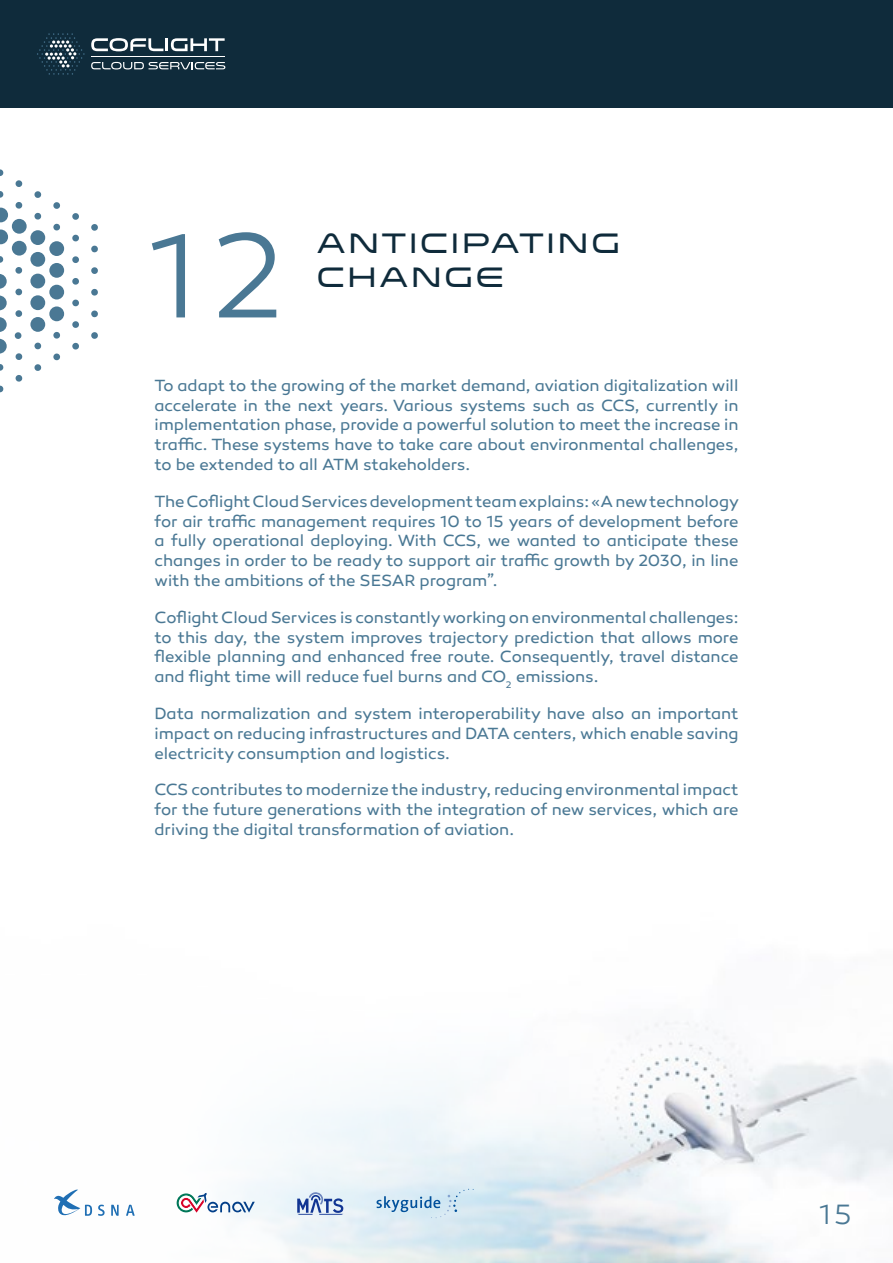
<style>
.page{position:relative;width:893px;height:1263px;background:#fff}
.page>*{position:absolute;margin:0;border:0;box-sizing:border-box;transform-origin:0 0}
.t1{font:300 122.55px "Canaro";color:#4a7894}
.t2{font:28.5px/34.2px "Venera 700";letter-spacing:.1em;color:#0f2b3b}
.t3{font:300 28.5px "Canaro";color:#4a7894}
.t4{font:16.5px/19.8px "Canaro";letter-spacing:-.005em;color:#4a7894;text-align:justify}
</style>
<div class="page">
<img style="left:75px;top:1021px;width:818px;height:242px">
<div style="left:0;top:0;width:893px;height:107px;background:#0f2b3b"></div>
<hr style="left:91px;top:56px;width:134px;height:1px;background:#fff">
<svg style="left:37px;top:33px;width:48px;height:42px"></svg>
<svg style="left:91px;top:62px;width:134px;height:7px"></svg>
<svg style="left:91px;top:38px;width:134px;height:13px"></svg>
<svg style="left:98px;top:1204px;width:7px;height:12px"></svg>
<svg style="left:126px;top:1204px;width:9px;height:12px"></svg>
<svg style="left:111px;top:1204px;width:8px;height:12px"></svg>
<svg style="left:54px;top:1190px;width:38px;height:26px"></svg>
<svg style="left:177px;top:1193px;width:78px;height:19px"></svg>
<svg style="left:376px;top:1189px;width:98px;height:29px"></svg>
<svg style="left:297px;top:1192px;width:46px;height:23px"></svg>
<svg style="left:16px;top:202px;width:6px;height:7px"></svg>
<svg style="left:16px;top:180px;width:6px;height:7px"></svg>
<svg style="left:0;top:191px;width:4px;height:7px"></svg>
<svg style="left:0;top:169px;width:4px;height:7px"></svg>
<svg style="left:91px;top:332px;width:7px;height:7px"></svg>
<svg style="left:72px;top:342px;width:7px;height:8px"></svg>
<svg style="left:91px;top:310px;width:7px;height:8px"></svg>
<svg style="left:72px;top:321px;width:7px;height:7px"></svg>
<svg style="left:91px;top:289px;width:7px;height:7px"></svg>
<svg style="left:72px;top:299px;width:7px;height:7px"></svg>
<svg style="left:53px;top:332px;width:7px;height:7px"></svg>
<svg style="left:72px;top:278px;width:7px;height:7px"></svg>
<svg style="left:91px;top:267px;width:7px;height:7px"></svg>
<svg style="left:91px;top:246px;width:7px;height:7px"></svg>
<svg style="left:72px;top:256px;width:7px;height:7px"></svg>
<svg style="left:91px;top:224px;width:7px;height:7px"></svg>
<svg style="left:72px;top:235px;width:7px;height:7px"></svg>
<svg style="left:72px;top:213px;width:7px;height:7px"></svg>
<svg style="left:53px;top:224px;width:7px;height:7px"></svg>
<svg style="left:53px;top:202px;width:7px;height:7px"></svg>
<svg style="left:34px;top:213px;width:8px;height:7px"></svg>
<svg style="left:34px;top:191px;width:7px;height:7px"></svg>
<svg style="left:16px;top:375px;width:7px;height:7px"></svg>
<svg style="left:0;top:385px;width:4px;height:8px"></svg>
<svg style="left:0;top:364px;width:4px;height:7px"></svg>
<svg style="left:34px;top:364px;width:8px;height:7px"></svg>
<svg style="left:34px;top:342px;width:8px;height:8px"></svg>
<svg style="left:16px;top:353px;width:7px;height:7px"></svg>
<svg style="left:53px;top:353px;width:7px;height:7px"></svg>
<svg style="left:15px;top:267px;width:7px;height:7px"></svg>
<svg style="left:0;top:256px;width:4px;height:7px"></svg>
<svg style="left:15px;top:332px;width:7px;height:7px"></svg>
<svg style="left:15px;top:310px;width:8px;height:7px"></svg>
<svg style="left:15px;top:288px;width:8px;height:7px"></svg>
<div style="left:49px;top:306px;width:15px;height:15px;background:#4a7894;border-radius:50%"></div>
<div style="left:30px;top:317px;width:15px;height:15px;background:#4a7894;border-radius:50%"></div>
<svg style="left:0;top:339px;width:7px;height:15px"></svg>
<svg style="left:0;top:317px;width:7px;height:15px"></svg>
<svg style="left:0;top:296px;width:7px;height:14px"></svg>
<svg style="left:0;top:274px;width:7px;height:15px"></svg>
<div style="left:30px;top:295px;width:15px;height:15px;background:#4a7894;border-radius:50%"></div>
<div style="left:30px;top:274px;width:15px;height:14px;background:#4a7894;border-radius:50%"></div>
<div style="left:30px;top:252px;width:15px;height:15px;background:#4a7894;border-radius:50%"></div>
<div style="left:12px;top:241px;width:15px;height:15px;background:#4a7894;border-radius:50%"></div>
<div style="left:12px;top:219px;width:15px;height:15px;background:#4a7894;border-radius:50%"></div>
<svg style="left:0;top:229px;width:8px;height:15px"></svg>
<svg style="left:0;top:208px;width:8px;height:14px"></svg>
<div style="left:30px;top:230px;width:15px;height:15px;background:#4a7894;border-radius:50%"></div>
<div style="left:49px;top:285px;width:15px;height:14px;background:#4a7894;border-radius:50%"></div>
<div style="left:49px;top:263px;width:15px;height:15px;background:#4a7894;border-radius:50%"></div>
<div style="left:49px;top:241px;width:15px;height:15px;background:#4a7894;border-radius:50%"></div>
<h1 class="t1" style="left:149px;top:205px;width:135px">12</h1>
<h2 class="t2" style="left:317px;top:227px;width:304px">ANTICIPATING<br>CHANGE</h2>
<p class="t4" style="left:154px;top:375px;width:585px">To adapt to the growing of the market demand, aviation digitalization will accelerate in the next years. Various systems such as CCS, currently in implementation phase, provide a powerful solution to meet the increase in traffic. These systems have to take care about environmental challenges, to be extended to all ATM stakeholders.</p>
<p class="t4" style="left:154px;top:491px;width:586px">The Coflight Cloud Services development team explains: «A new technology for air traffic management requires 10 to 15 years of development before a fully operational deploying. With CCS, we wanted to anticipate these changes in order to be ready to support air traffic growth by 2030, in line with the ambitions of the SESAR program”.</p>
<p class="t4" style="left:154px;top:607px;width:585px">Coflight Cloud Services is constantly working on environmental challenges: to this day, the system improves trajectory prediction that allows more flexible planning and enhanced free route. Consequently, travel distance and flight time will reduce fuel burns and CO<sub>2</sub> emissions.</p>
<p class="t4" style="left:154px;top:704px;width:585px">Data normalization and system interoperability have also an important impact on reducing infrastructures and DATA centers, which enable saving electricity consumption and logistics.</p>
<p class="t4" style="left:154px;top:780px;width:585px">CCS contributes to modernize the industry, reducing environmental impact for the future generations with the integration of new services, which are driving the digital transformation of aviation.</p>
<h2 class="t3" style="left:819px;top:1198px;width:33px">15</h2>
</div>
